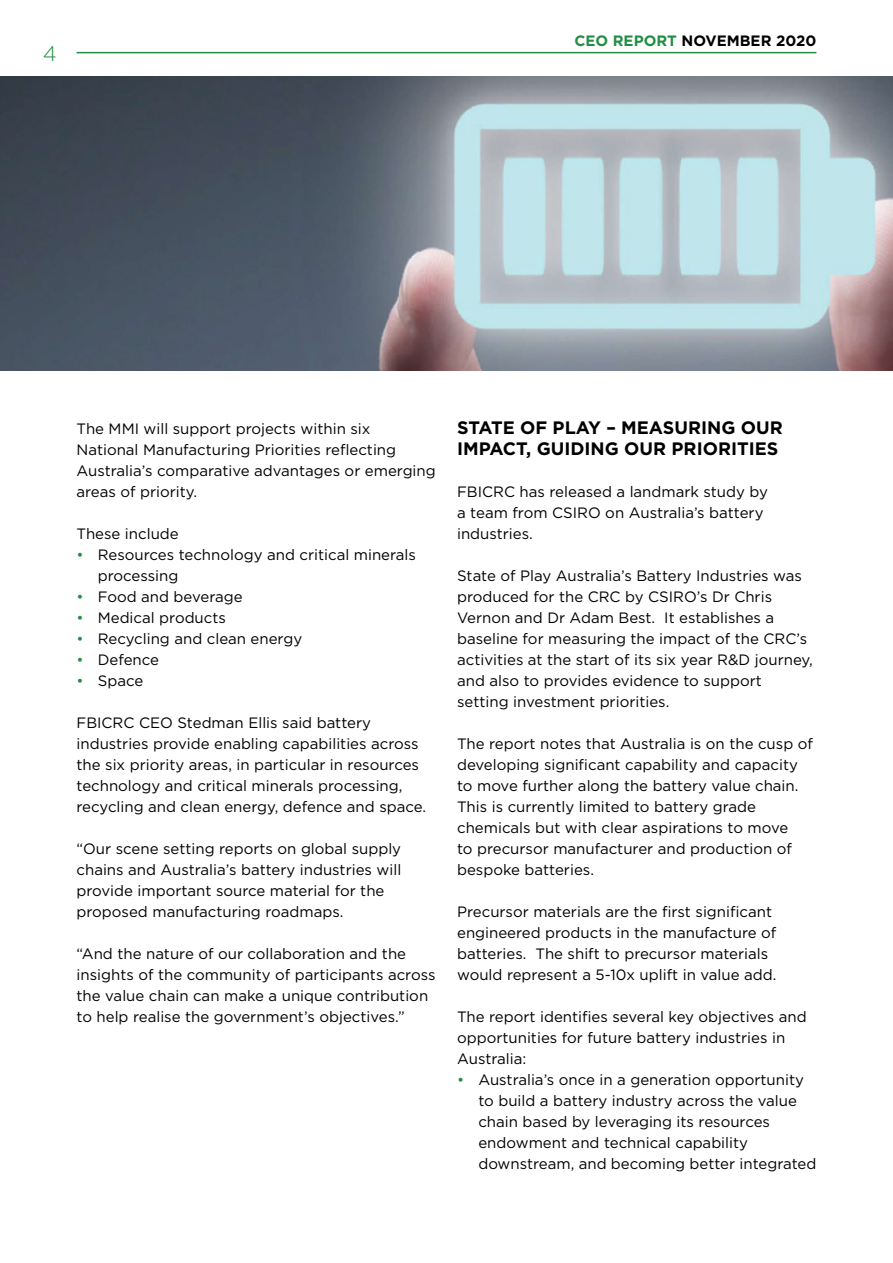
<style>
.page{position:relative;width:893px;height:1263px;background:#fff}
.page>*{position:absolute;margin:0;border:0;box-sizing:border-box;transform-origin:0 0}
.t1{font:300 21px "Gotham";color:#228e45}
.t2{font:700 18px/21px "Gotham";color:#000}
.t3{font:15px/21px "Gotham";color:#000}
.t4{font:700 15px "Gotham";color:#000}
.s1{color:#228e45}
</style>
<div class="page">
<hr style="left:77px;top:52px;width:739px;height:1px;background:#228e45">
<img style="left:0;top:77px;width:893px;height:294px">
<h1 class="t1" style="left:43px;top:41px;width:15px">4</h1>
<p class="t4" style="left:574px;top:31px;width:244px"><span class="s1">CEO REPORT</span> NOVEMBER 2020</p>
<p class="t3" style="left:77px;top:417px;width:361px">The MMI will support projects within six National Manufacturing Priorities reflecting Australia’s comparative advantages or emerging areas of priority.</p>
<p class="t3" style="left:77px;top:522px;width:104px">These include</p>
<p class="t3" style="left:98px;top:543px;width:320px;text-indent:-21px"><span class="s1">•</span> Resources technology and critical minerals processing</p>
<p class="t3" style="left:77px;top:585px;width:168px"><span class="s1">•</span> Food and beverage</p>
<p class="t3" style="left:77px;top:606px;width:151px"><span class="s1">•</span> Medical products</p>
<p class="t3" style="left:77px;top:627px;width:227px"><span class="s1">•</span> Recycling and clean energy</p>
<p class="t3" style="left:77px;top:648px;width:84px"><span class="s1">•</span> Defence</p>
<p class="t3" style="left:77px;top:669px;width:68px"><span class="s1">•</span> Space</p>
<p class="t3" style="left:77px;top:711px;width:351px">FBICRC CEO Stedman Ellis said battery industries provide enabling capabilities across the six priority areas, in particular in resources technology and critical minerals processing, recycling and clean energy, defence and space.</p>
<p class="t3" style="left:77px;top:837px;width:326px">“Our scene setting reports on global supply chains and Australia’s battery industries will provide important source material for the proposed manufacturing roadmaps.</p>
<p class="t3" style="left:77px;top:942px;width:360px">“And the nature of our collaboration and the insights of the community of participants across the value chain can make a unique contribution to help realise the government’s objectives.”</p>
<p class="t2" style="left:457px;top:417px;width:327px">STATE OF PLAY – MEASURING OUR<br>IMPACT, GUIDING OUR PRIORITIES</p>
<p class="t3" style="left:457px;top:480px;width:312px">FBICRC has released a landmark study by a team from CSIRO on Australia’s battery industries.</p>
<p class="t3" style="left:457px;top:564px;width:357px">State of Play Australia’s Battery Industries was produced for the CRC by CSIRO’s Dr Chris Vernon and Dr Adam Best. It establishes a baseline for measuring the impact of the CRC’s activities at the start of its six year R&amp;D journey, and also to provides evidence to support setting investment priorities.</p>
<p class="t3" style="left:457px;top:732px;width:357px">The report notes that Australia is on the cusp of developing significant capability and capacity to move further along the battery value chain.<br>This is currently limited to battery grade chemicals but with clear aspirations to move<br>to precursor manufacturer and production of bespoke batteries.</p>
<p class="t3" style="left:457px;top:900px;width:321px">Precursor materials are the first significant engineered products in the manufacture of batteries. The shift to precursor materials would represent a 5-10x uplift in value add.</p>
<p class="t3" style="left:457px;top:1005px;width:351px">The report identifies several key objectives and opportunities for future battery industries in<br>Australia:</p>
<p class="t3" style="left:478px;top:1068px;width:340px;text-indent:-21px"><span class="s1">•</span> Australia’s once in a generation opportunity to build a battery industry across the value chain based by leveraging its resources endowment and technical capability downstream, and becoming better integrated</p>
</div>
